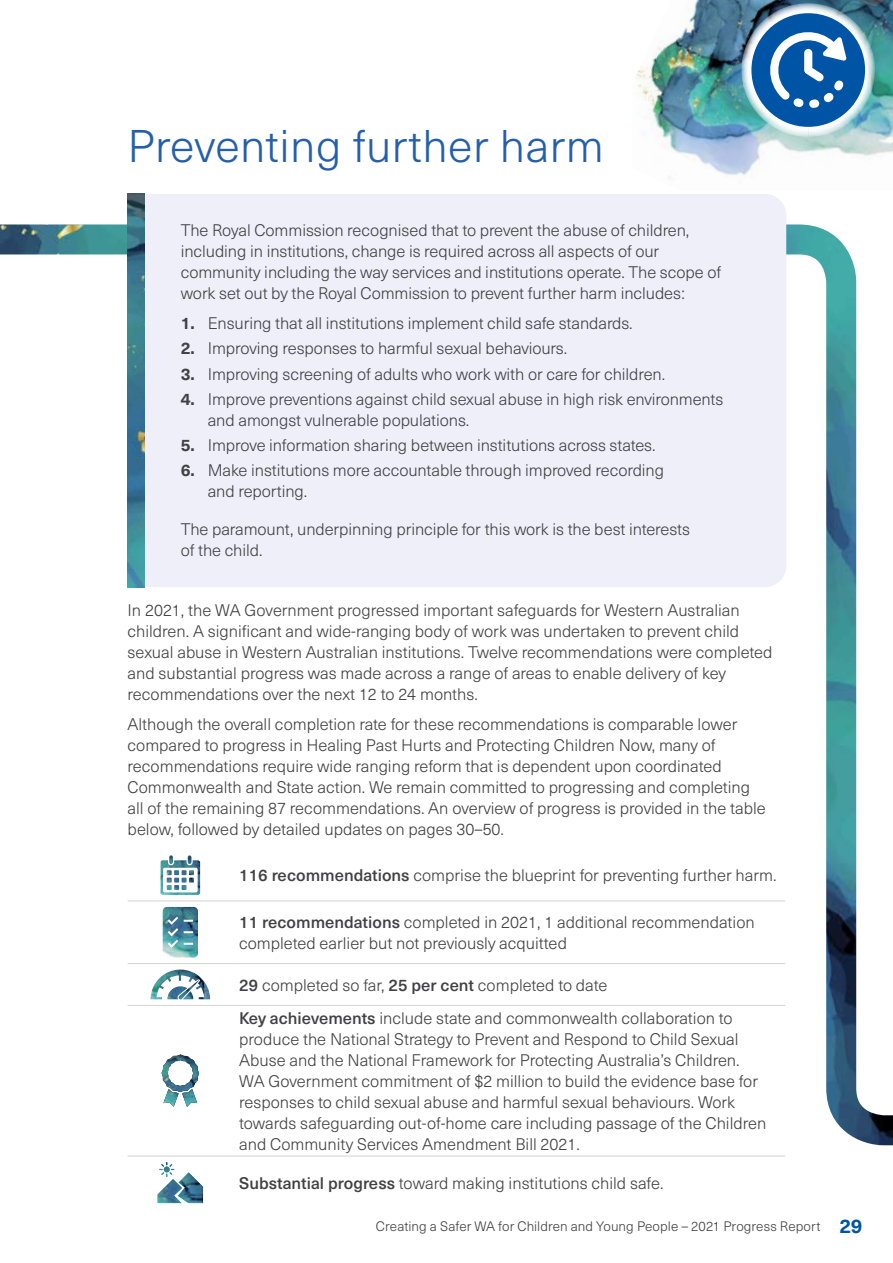
<style>
.page{position:relative;width:893px;height:1263px;background:#fff}
.page>*{position:absolute;margin:0;border:0;box-sizing:border-box;transform-origin:0 0}
.H1_Heading_-_Blue{font:300 45px "Neue Haas Unica W1 G";letter-spacing:.01em;color:#255fac}
.Body_Text_-_11_14{font:300 16.5px/21px "Neue Haas Unica W1 G";color:#414042}
.t1{font:300 13.5px "Neue Haas Unica W1 G";letter-spacing:.005em;color:#414042}
.s1{font-weight:700}
.s2{font-weight:500}
.s3{font-weight:700;font-size:19.5px;color:#0054a6}
</style>
<div class="page">
<img style="left:0;top:224px;width:893px;height:921px">
<div style="left:144px;top:194px;width:642px;height:393px;background:#eeeff8"></div>
<img style="left:127px;top:194px;width:17px;height:393px">
<img style="left:636px;top:0;width:257px;height:183px">
<svg style="left:741px;top:3px;width:134px;height:134px"></svg>
<div style="left:751px;top:13px;width:114px;height:114px;background:#0054a6;border-radius:50%"></div>
<svg style="left:766px;top:28px;width:81px;height:80px"></svg>
<hr style="left:128px;top:963px;width:105px;height:1px;background:#d1d3d4">
<hr style="left:233px;top:963px;width:552px;height:1px;background:#d1d3d4">
<hr style="left:128px;top:1005px;width:105px;height:1px;background:#d1d3d4">
<hr style="left:233px;top:1005px;width:552px;height:1px;background:#d1d3d4">
<hr style="left:128px;top:901px;width:105px;height:1px;background:#d1d3d4">
<hr style="left:233px;top:901px;width:552px;height:1px;background:#d1d3d4">
<hr style="left:128px;top:1156px;width:105px;height:1px;background:#d1d3d4">
<hr style="left:233px;top:1156px;width:552px;height:1px;background:#d1d3d4">
<img style="left:161px;top:855px;width:39px;height:40px">
<img style="left:163px;top:907px;width:35px;height:50px">
<img style="left:151px;top:969px;width:59px;height:30px">
<img style="left:162px;top:1054px;width:37px;height:53px">
<img style="left:158px;top:1162px;width:45px;height:41px">
<p class="H1_Heading_-_Blue" style="left:128px;top:113px;width:478px">Preventing further harm</p>
<p class="Body_Text_-_11_14" style="left:181px;top:219px;width:542px">The Royal Commission recognised that to prevent the abuse of children, including in institutions, change is required across all aspects of our community including the way services and institutions operate. The scope of work set out by the Royal Commission to prevent further harm includes:</p>
<p class="Body_Text_-_11_14" style="left:181px;top:312px;width:454px"><span class="s1">1.</span> Ensuring that all institutions implement child safe standards.</p>
<p class="Body_Text_-_11_14" style="left:181px;top:337px;width:388px"><span class="s1">2.</span> Improving responses to harmful sexual behaviours.</p>
<p class="Body_Text_-_11_14" style="left:181px;top:362px;width:486px"><span class="s1">3.</span> Improving screening of adults who work with or care for children.</p>
<p class="Body_Text_-_11_14" style="left:208px;top:388px;width:517px;text-indent:-27px"><span class="s1">4.</span> Improve preventions against child sexual abuse in high risk environments and amongst vulnerable populations.</p>
<p class="Body_Text_-_11_14" style="left:181px;top:434px;width:476px"><span class="s1">5.</span> Improve information sharing between institutions across states.</p>
<p class="Body_Text_-_11_14" style="left:208px;top:459px;width:458px;text-indent:-27px"><span class="s1">6.</span> Make institutions more accountable through improved recording and reporting.</p>
<p class="Body_Text_-_11_14" style="left:181px;top:518px;width:511px">The paramount, underpinning principle for this work is the best interests of the child.</p>
<p class="Body_Text_-_11_14" style="left:128px;top:599px;width:646px">In 2021, the WA Government progressed important safeguards for Western Australian children. A significant and wide-ranging body of work was undertaken to prevent child sexual abuse in Western Australian institutions. Twelve recommendations were completed and substantial progress was made across a range of areas to enable delivery of key recommendations over the next 12 to 24 months.</p>
<p class="Body_Text_-_11_14" style="left:128px;top:713px;width:640px">Although the overall completion rate for these recommendations is comparable lower compared to progress in Healing Past Hurts and Protecting Children Now, many of recommendations require wide ranging reform that is dependent upon coordinated Commonwealth and State action. We remain committed to progressing and completing all of the remaining 87 recommendations. An overview of progress is provided in the table below, followed by detailed updates on pages 30–50.</p>
<p class="Body_Text_-_11_14" style="left:239px;top:864px;width:539px"><span class="s2">116 recommendations</span> comprise the blueprint for preventing further harm.</p>
<p class="Body_Text_-_11_14" style="left:239px;top:911px;width:517px"><span class="s2">11 recommendations</span> completed in 2021, 1 additional recommendation completed earlier but not previously acquitted</p>
<p class="Body_Text_-_11_14" style="left:239px;top:973px;width:370px"><span class="s2">29</span> completed so far, <span class="s2">25 per cent</span> completed to date</p>
<p class="Body_Text_-_11_14" style="left:239px;top:1007px;width:529px"><span class="s2">Key achievements</span> include state and commonwealth collaboration to produce the National Strategy to Prevent and Respond to Child Sexual Abuse and the National Framework for Protecting Australia’s Children.<br>WA Government commitment of $2 million to build the evidence base for responses to child sexual abuse and harmful sexual behaviours. Work towards safeguarding out-of-home care including passage of the Children and Community Services Amendment Bill 2021.</p>
<p class="Body_Text_-_11_14" style="left:239px;top:1172px;width:426px"><span class="s2">Substantial progress</span> toward making institutions child safe.</p>
<p class="t1" style="left:376px;top:1216px;width:488px">Creating a Safer WA for Children and Young People – 2021 Progress Report <span class="s3">29</span></p>
</div>
